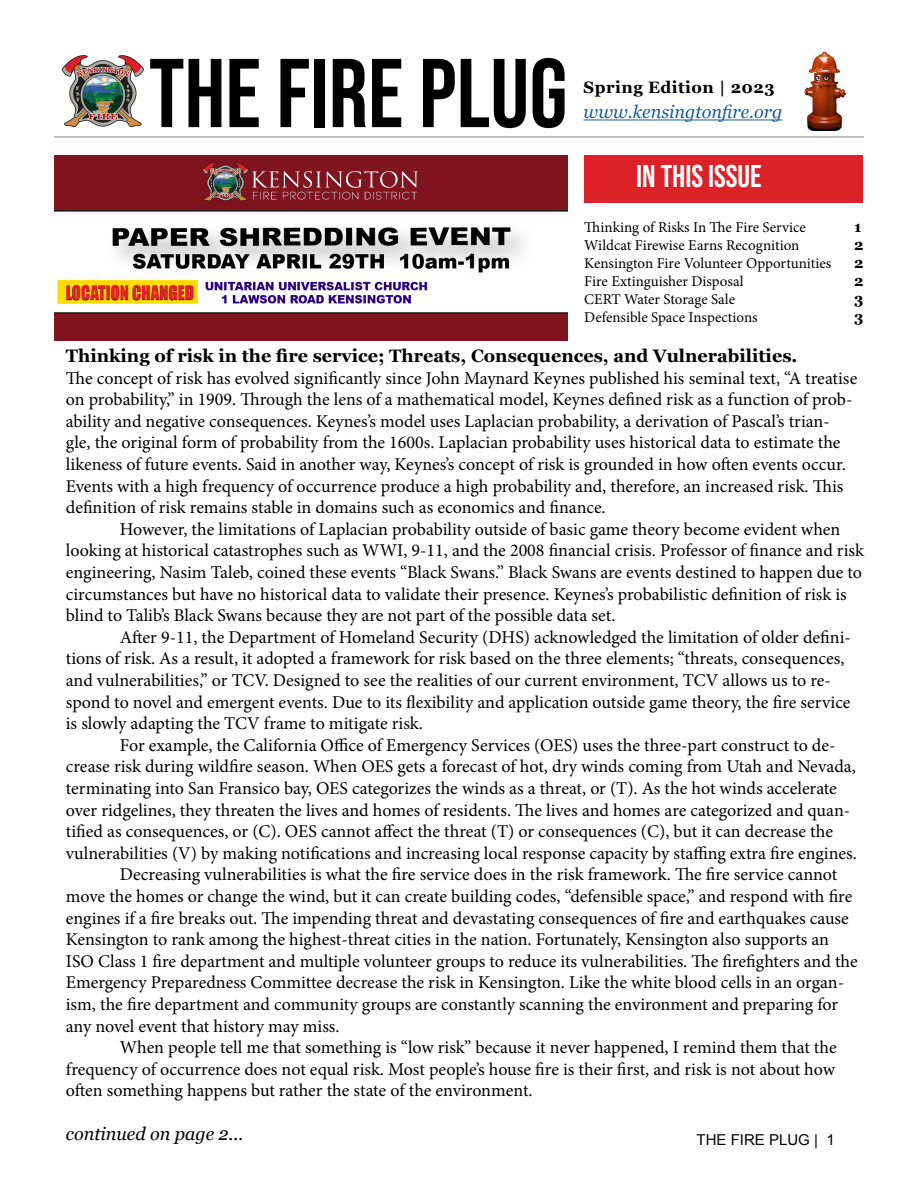
<style>
.page{position:relative;width:918px;height:1188px;background:#fff}
.page>*{position:absolute;margin:0;border:0;box-sizing:border-box;transform-origin:0 0}
.t1{font:97.5px "Bebas Neue";color:#000}
.t2{font:31.5px "Bebas Neue";color:#fff}
.t3{font:18px/21.6px "Minion Pro";color:#000}
.t4{font:700 18px "Georgia";color:#000}
.t5{font:italic 18px "Georgia";color:#175d9e}
.t6{font:italic 18px "Georgia";color:#000}
.t7{font:700 16.5px "Georgia";letter-spacing:.03em;color:#000}
.t8{font:15px "Minion Pro";color:#000}
.t9{font:15px "Arial";color:#000}
.t10{font:700 15px "Georgia";color:#000}
</style>
<div class="page">
<div style="left:584px;top:156px;width:278px;height:47px;background:#dc2128"></div>
<hr style="left:584px;top:120px;width:198px;height:1px;background:#175d9e">
<img style="left:61px;top:55px;width:83px;height:73px">
<img style="left:804px;top:50px;width:43px;height:81px">
<hr style="left:54px;top:136px;width:810px;height:2px;background:#acaca8">
<img style="left:54px;top:156px;width:514px;height:185px">
<p class="t1" style="left:149px;top:38px;width:420px">THE FIRE PLUG</p>
<p class="t7" style="left:584px;top:75px;width:193px">Spring Edition | 2023</p>
<p class="t5" style="left:584px;top:99px;width:200px">www.kensingtonfire.org</p>
<p class="t2" style="left:636px;top:158px;width:127px">IN THIS ISSUE</p>
<p class="t8" style="left:584px;top:217px;width:223px">Thinking of Risks In The Fire Service</p>
<p class="t10" style="left:854px;top:215px;width:9px">1</p>
<p class="t8" style="left:584px;top:235px;width:217px">Wildcat Firewise Earns Recognition</p>
<p class="t10" style="left:854px;top:233px;width:11px">2</p>
<p class="t8" style="left:584px;top:253px;width:249px">Kensington Fire Volunteer Opportunities</p>
<p class="t10" style="left:854px;top:251px;width:11px">2</p>
<p class="t8" style="left:584px;top:271px;width:161px">Fire Extinguisher Disposal</p>
<p class="t10" style="left:854px;top:269px;width:11px">2</p>
<p class="t8" style="left:584px;top:289px;width:152px">CERT Water Storage Sale</p>
<p class="t10" style="left:854px;top:287px;width:11px">3</p>
<p class="t8" style="left:584px;top:307px;width:175px">Defensible Space Inspections</p>
<p class="t10" style="left:854px;top:305px;width:11px">3</p>
<p class="t4" style="left:66px;top:342px;width:733px">Thinking of risk in the fire service; Threats, Consequences, and Vulnerabilities.</p>
<p class="t3" style="left:66px;top:367px;width:793px">The concept of risk has evolved significantly since John Maynard Keynes published his seminal text, “A treatise on probability,” in 1909. Through the lens of a mathematical model, Keynes defined risk as a function of prob&shy;ability and negative consequences. Keynes’s model uses Laplacian probability, a derivation of Pascal’s trian&shy;gle, the original form of probability from the 1600s. Laplacian probability uses historical data to estimate the likeness of future events. Said in another way, Keynes’s concept of risk is grounded in how often events occur.<br>Events with a high frequency of occurrence produce a high probability and, therefore, an increased risk. This definition of risk remains stable in domains such as economics and finance.</p>
<p class="t3" style="left:66px;top:518px;width:800px;text-indent:54px">However, the limitations of Laplacian probability outside of basic game theory become evident when looking at historical catastrophes such as WWI, 9-11, and the 2008 financial crisis. Professor of finance and risk engineering, Nasim Taleb, coined these events “Black Swans.” Black Swans are events destined to happen due to circumstances but have no historical data to validate their presence. Keynes’s probabilistic definition of risk is blind to Talib’s Black Swans because they are not part of the possible data set.</p>
<p class="t3" style="left:66px;top:626px;width:787px;text-indent:54px">After 9-11, the Department of Homeland Security (DHS) acknowledged the limitation of older defini&shy;tions of risk. As a result, it adopted a framework for risk based on the three elements; “threats, consequences, and vulnerabilities,” or TCV. Designed to see the realities of our current environment, TCV allows us to re&shy;spond to novel and emergent events. Due to its flexibility and application outside game theory, the fire service is slowly adapting the TCV frame to mitigate risk.</p>
<p class="t3" style="left:66px;top:734px;width:793px;text-indent:54px">For example, the California Office of Emergency Services (OES) uses the three-part construct to de&shy;crease risk during wildfire season. When OES gets a forecast of hot, dry winds coming from Utah and Nevada, terminating into San Fransico bay, OES categorizes the winds as a threat, or (T). As the hot winds accelerate over ridgelines, they threaten the lives and homes of residents. The lives and homes are categorized and quan&shy;tified as consequences, or (C). OES cannot affect the threat (T) or consequences (C), but it can decrease the vulnerabilities (V) by making notifications and increasing local response capacity by staffing extra fire engines.</p>
<p class="t3" style="left:66px;top:864px;width:793px;text-indent:54px">Decreasing vulnerabilities is what the fire service does in the risk framework. The fire service cannot move the homes or change the wind, but it can create building codes, “defensible space,” and respond with fire engines if a fire breaks out. The impending threat and devastating consequences of fire and earthquakes cause Kensington to rank among the highest-threat cities in the nation. Fortunately, Kensington also supports an ISO Class 1 fire department and multiple volunteer groups to reduce its vulnerabilities. The firefighters and the Emergency Preparedness Committee decrease the risk in Kensington. Like the white blood cells in an organ&shy;ism, the fire department and community groups are constantly scanning the environment and preparing for any novel event that history may miss.</p>
<p class="t3" style="left:66px;top:1037px;width:772px;text-align:justify;text-indent:54px">When people tell me that something is “low risk” because it never happened, I remind them that the frequency of occurrence does not equal risk. Most people’s house fire is their first, and risk is not about how often something happens but rather the state of the environment.</p>
<p class="t6" style="left:66px;top:1120px;width:179px">continued on page 2...</p>
<p class="t9" style="left:697px;top:1130px;width:140px">THE FIRE PLUG | 1</p>
</div>
